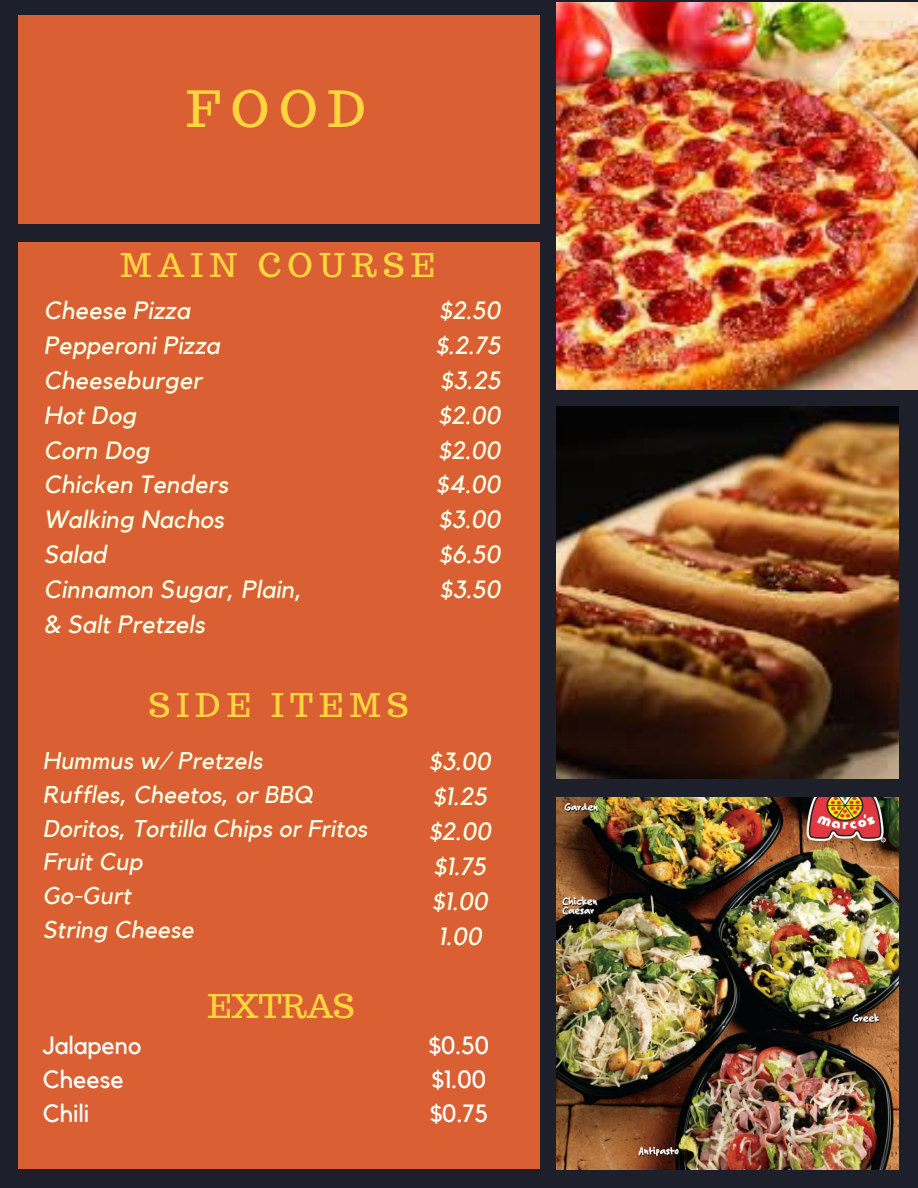
<style>
.page{position:relative;width:918px;height:1188px;background:#1d1f2a}
.page>*{position:absolute;margin:0;border:0;box-sizing:border-box;transform-origin:0 0}
.t1{font:49.8px "Trocchi";color:#ffd63d}
.t2{font:32.7px "Trocchi";letter-spacing:.2em;color:#ffd63d}
.t3{font:italic 24.9px/34.8px "Kollektif";letter-spacing:.01em;color:#f7ffe5}
.t4{font:24.9px/33.8px "Kollektif";color:#fff}
.t5{font:italic 24.15px/33.8px "Kollektif";letter-spacing:.01em;color:#f7ffe5}
</style>
<div class="page">
<img style="left:557px;top:2px;width:361px;height:387px">
<img style="left:557px;top:798px;width:342px;height:372px">
<img style="left:557px;top:406px;width:342px;height:372px">
<div style="left:18px;top:242px;width:522px;height:927px;background:#da6034"></div>
<div style="left:18px;top:16px;width:522px;height:208px;background:#da6034"></div>
<h1 class="t1" style="left:187px;top:76px;width:181px">FOOD</h1>
<h2 class="t2" style="left:120px;top:243px;width:316px">MAIN COURSE</h2>
<p class="t3" style="left:44px;top:294px;width:259px">Cheese Pizza<br>Pepperoni Pizza<br>Cheeseburger<br>Hot Dog<br>Corn Dog<br>Chicken Tenders<br>Walking Nachos<br>Salad<br>Cinnamon Sugar, Plain, &amp; Salt Pretzels</p>
<p class="t3" style="left:436px;top:294px;width:66px;text-align:justify">$2.50 $.2.75 $3.25 $2.00 $2.00 $4.00 $3.00 $6.50 $3.50</p>
<h2 class="t2" style="left:149px;top:683px;width:261px">SIDE ITEMS</h2>
<p class="t5" style="left:43px;top:745px;width:326px">Hummus w/ Pretzels<br>Ruffles, Cheetos, or BBQ<br>Doritos, Tortilla Chips or Fritos<br>Fruit Cup<br>Go-Gurt<br>String Cheese</p>
<p class="t3" style="left:429px;top:745px;width:63px;text-align:center">$3.00 $1.25 $2.00 $1.75 $1.00<br>1.00</p>
<h2 class="t2" style="left:208px;top:985px;width:148px">EXTRAS</h2>
<p class="t4" style="left:43px;top:1030px;width:100px">Jalapeno<br>Cheese<br>Chili</p>
<p class="t4" style="left:429px;top:1030px;width:62px;text-align:justify">$0.50 $1.00 $0.75</p>
</div>
